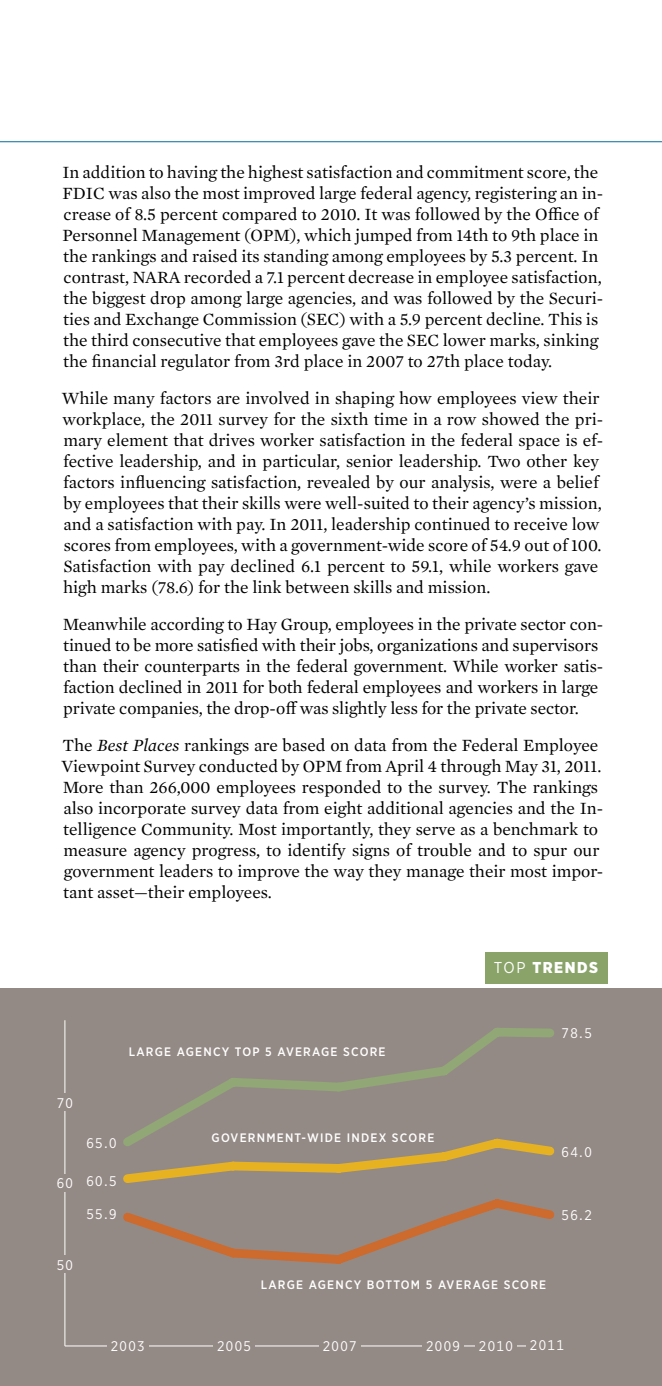
<style>
.page{position:relative;width:662px;height:1386px;background:#fff}
.page>*{position:absolute;margin:0;border:0;box-sizing:border-box;transform-origin:0 0}
.t1{font:17.5px/21px "Mercury Text G1";color:#000}
.t2{font:900 15.75px "Gotham Narrow";letter-spacing:.1em;color:#fff}
.t3{font:14px "Gotham Narrow";letter-spacing:.1em;color:#fff}
.t4{font:500 12.25px "Gotham Narrow";letter-spacing:.1em;color:#fff}
.s1{font-style:italic}
.s2{font-weight:400}
</style>
<div class="page">
<div style="left:0;top:989px;width:662px;height:397px;background:#948a85"></div>
<div style="left:485px;top:952px;width:122px;height:32px;background:#89a368"></div>
<hr style="left:0;top:141px;width:662px;height:1px;background:#006e9a">
<hr style="left:64px;top:1020px;width:1px;height:326px;background:#fff">
<hr style="left:65px;top:1346px;width:489px;height:1px;background:#fff">
<div style="left:107px;top:1340px;width:41px;height:14px;background:#948a85"></div>
<div style="left:213px;top:1340px;width:41px;height:14px;background:#948a85"></div>
<div style="left:319px;top:1340px;width:41px;height:14px;background:#948a85"></div>
<div style="left:422px;top:1340px;width:41px;height:14px;background:#948a85"></div>
<div style="left:44px;top:1256px;width:41px;height:17px;background:#948a85"></div>
<div style="left:44px;top:1174px;width:41px;height:17px;background:#948a85"></div>
<div style="left:44px;top:1094px;width:41px;height:17px;background:#948a85"></div>
<div style="left:475px;top:1340px;width:41px;height:14px;background:#948a85"></div>
<div style="left:526px;top:1339px;width:41px;height:14px;background:#948a85"></div>
<svg style="left:135px;top:1028px;width:419px;height:105px"></svg>
<svg style="left:123px;top:1133px;width:432px;height:131px"></svg>
<p class="t1" style="left:62px;top:161px;width:542px">In addition to having the highest satisfaction and commitment score, the FDIC was also the most improved large federal agency, registering an in&shy;crease of 8.5 percent compared to 2010. It was followed by the Office of Personnel Management (OPM), which jumped from 14th to 9th place in the rankings and raised its standing among employees by 5.3 percent. In contrast, NARA recorded a 7.1 percent decrease in employee satisfaction, the biggest drop among large agencies, and was followed by the Securi&shy;ties and Exchange Commission (SEC) with a 5.9 percent decline. This is the third consecutive that employees gave the SEC lower marks, sinking the financial regulator from 3rd place in 2007 to 27th place today.</p>
<p class="t1" style="left:62px;top:387px;width:543px">While many factors are involved in shaping how employees view their workplace, the 2011 survey for the sixth time in a row showed the pri&shy;mary element that drives worker satisfaction in the federal space is ef&shy;fective leadership, and in particular, senior leadership. Two other key factors influencing satisfaction, revealed by our analysis, were a belief by employees that their skills were well-suited to their agency’s mission, and a satisfaction with pay. In 2011, leadership continued to receive low scores from employees, with a government-wide score of 54.9 out of 100.<br>Satisfaction with pay declined 6.1 percent to 59.1, while workers gave high marks (78.6) for the link between skills and mission.</p>
<p class="t1" style="left:63px;top:613px;width:542px">Meanwhile according to Hay Group, employees in the private sector con&shy;tinued to be more satisfied with their jobs, organizations and supervisors than their counterparts in the federal government. While worker satis&shy;faction declined in 2011 for both federal employees and workers in large private companies, the drop-off was slightly less for the private sector.</p>
<p class="t1" style="left:62px;top:734px;width:543px">The <span class="s1">Best Places</span> rankings are based on data from the Federal Employee Viewpoint Survey conducted by OPM from April 4 through May 31, 2011.<br>More than 266,000 employees responded to the survey. The rankings also incorporate survey data from eight additional agencies and the In&shy;telligence Community. Most importantly, they serve as a benchmark to measure agency progress, to identify signs of trouble and to spur our government leaders to improve the way they manage their most impor&shy;tant asset—their employees.</p>
<p class="t2" style="left:494px;top:957px;width:106px"><span class="s2">TO P</span> TRENDS</p>
<p class="t4" style="left:129px;top:1044px;width:258px">LARGE AGENCY TOP 5 AVERAGE SCORE</p>
<p class="t3" style="left:561px;top:1025px;width:32px">78.5</p>
<p class="t3" style="left:57px;top:1094px;width:18px">70</p>
<p class="t3" style="left:57px;top:1175px;width:18px">60</p>
<p class="t3" style="left:86px;top:1135px;width:32px">65.0</p>
<p class="t3" style="left:86px;top:1173px;width:32px">60.5</p>
<p class="t3" style="left:86px;top:1206px;width:32px">55.9</p>
<p class="t3" style="left:57px;top:1256px;width:18px">50</p>
<p class="t4" style="left:211px;top:1130px;width:144px">GOVERNMENT-WIDE INDE</p>
<p class="t4" style="left:378px;top:1130px;width:57px">X SCORE</p>
<p class="t3" style="left:561px;top:1144px;width:32px">64.0</p>
<p class="t3" style="left:561px;top:1206px;width:32px">56.2</p>
<p class="t4" style="left:261px;top:1277px;width:287px">LARGE AGENCY BOTTOM 5 AVERAGE SCORE</p>
<p class="t3" style="left:111px;top:1337px;width:35px">2003</p>
<p class="t3" style="left:217px;top:1337px;width:35px">2005</p>
<p class="t3" style="left:322px;top:1337px;width:35px">2007</p>
<p class="t3" style="left:426px;top:1337px;width:35px">2009</p>
<p class="t3" style="left:479px;top:1337px;width:35px">2010</p>
<p class="t3" style="left:530px;top:1336px;width:35px">2011</p>
</div>
